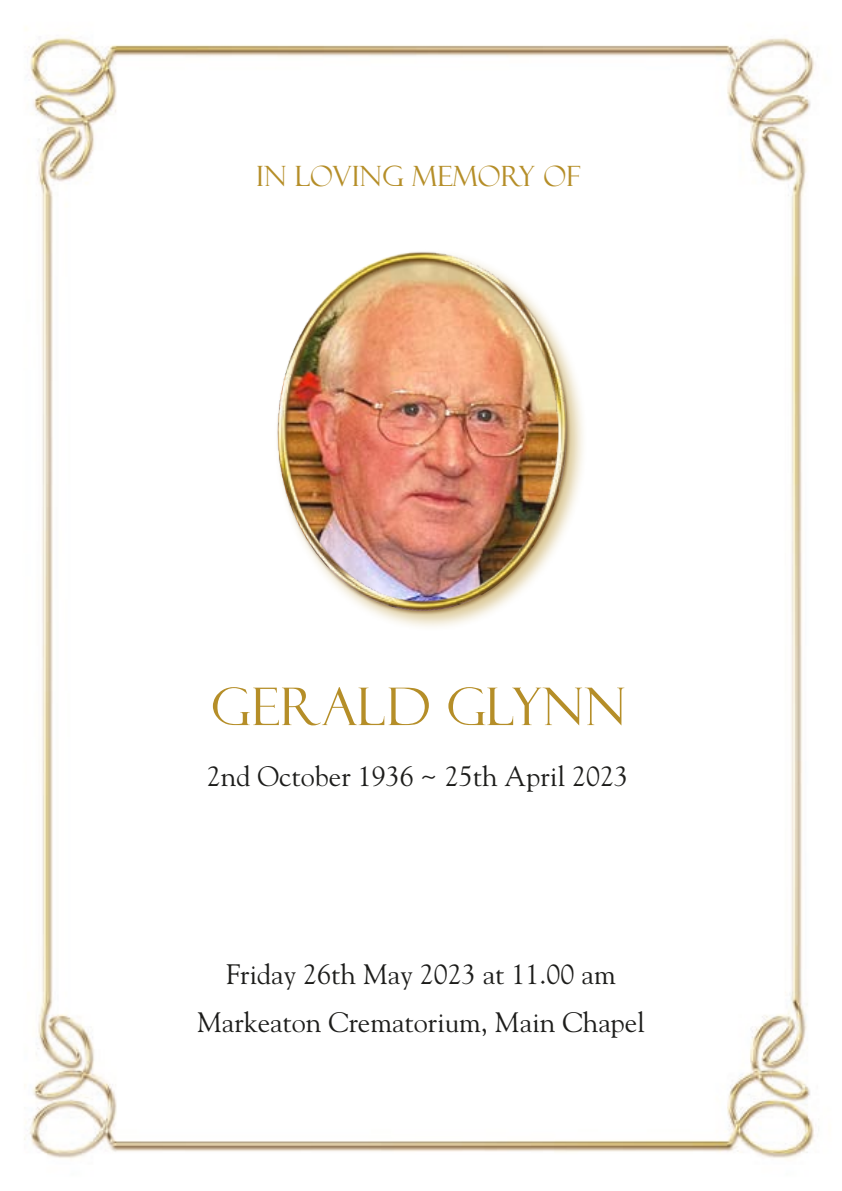
<style>
.page{position:relative;width:842px;height:1191px;background:#fff}
.page>*{position:absolute;margin:0;border:0;box-sizing:border-box;transform-origin:0 0}
.t1{font:52px "Felix Titling";letter-spacing:.01em;color:#b58e28}
.t2{font:28px/48px "Goudy";color:#1d1d1b;text-align:center}
.t3{font:28px "Felix Titling";letter-spacing:.01em;color:#b58e28}
</style>
<div class="page">
<img style="left:24px;top:28px;width:791px;height:1131px">
<div style="left:273px;top:249px;width:315px;height:383px;background:#b58e28;opacity:.5"></div>
<img style="left:271px;top:244px;width:303px;height:373px">
<p class="t3" style="left:257px;top:160px;width:325px">IN LOVING MEMORY OF</p>
<h1 class="t1" style="left:211px;top:677px;width:416px">GERALD GLYNN</h1>
<p class="t2" style="left:207px;top:752px;width:423px">2nd October 1936 ~ 25th April 2023</p>
<p class="t2" style="left:197px;top:949px;width:449px">Friday 26th May 2023 at 11.00 am<br>Markeaton Crematorium, Main Chapel</p>
</div>
